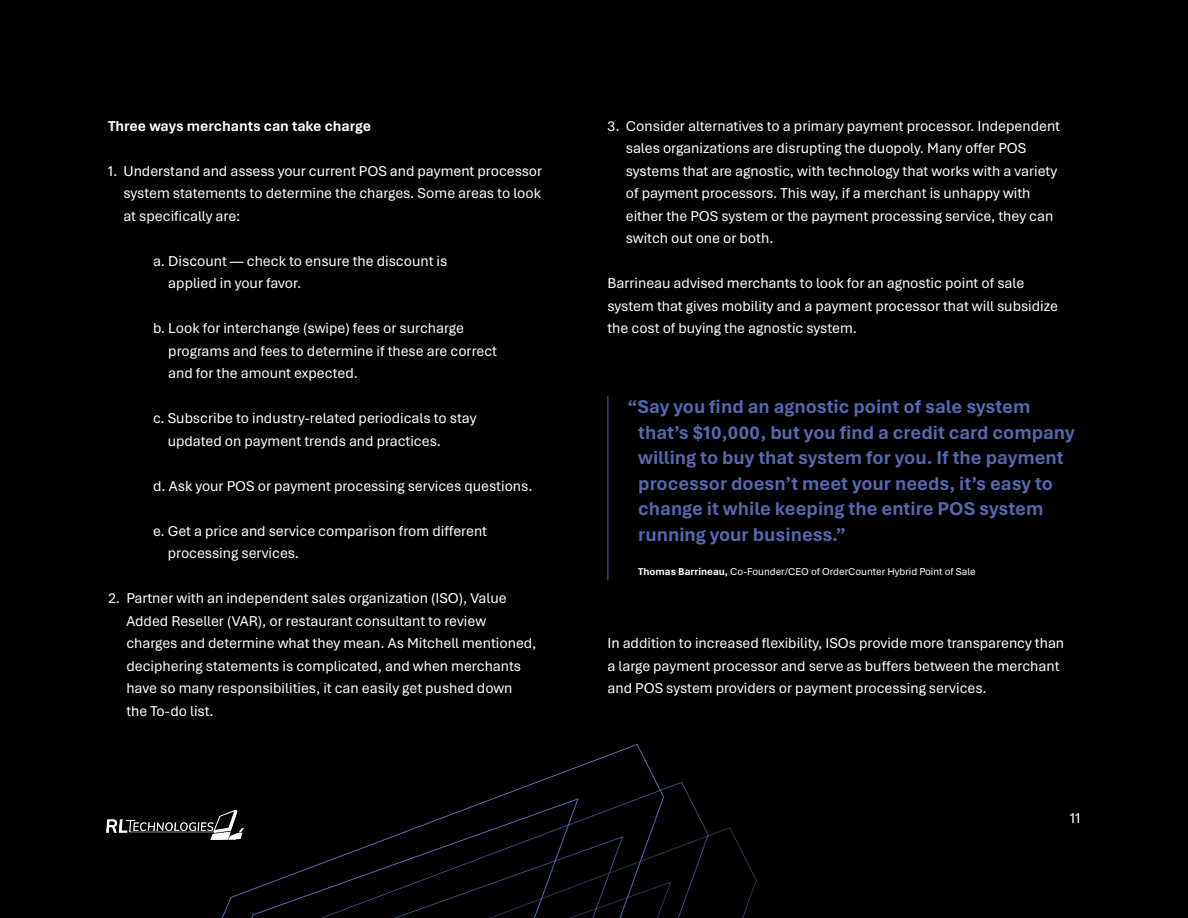
<style>
.page{position:relative;width:1188px;height:918px;background:#000}
.page>*{position:absolute;margin:0;border:0;box-sizing:border-box;transform-origin:0 0}
.t1{font:700 19.5px/25.5px "Aptos";color:#5669b1}
.t2{font:15px/22.5px "Aptos";color:#fff}
.t3{font:700 15px "Aptos";color:#fff}
.t4{font:10.5px "Aptos";color:#fff}
.s1{font-weight:700}
</style>
<div class="page">
<svg style="left:417px;top:782px;width:288px;height:45px"></svg>
<svg style="left:210px;top:827px;width:547px;height:91px"></svg>
<img style="left:106px;top:810px;width:139px;height:29px">
<hr style="left:608px;top:396px;width:1px;height:184px;background:#5669b1">
<p class="t3" style="left:108px;top:115px;width:265px">Three ways merchants can take charge</p>
<p class="t2" style="left:123px;top:159px;width:420px;text-align:justify;text-indent:-15px">1. Understand and assess your current POS and payment processor system statements to determine the charges. Some areas to look at specifically are:</p>
<p class="t2" style="left:168px;top:249px;width:281px;text-indent:-15px">a. Discount — check to ensure the discount is applied in your favor.</p>
<p class="t2" style="left:168px;top:316px;width:330px;text-indent:-15px">b. Look for interchange (swipe) fees or surcharge programs and fees to determine if these are correct and for the amount expected.</p>
<p class="t2" style="left:168px;top:406px;width:310px;text-indent:-15px">c. Subscribe to industry-related periodicals to stay updated on payment trends and practices.</p>
<p class="t2" style="left:153px;top:474px;width:381px">d. Ask your POS or payment processing services questions.</p>
<p class="t2" style="left:168px;top:519px;width:321px;text-indent:-15px">e. Get a price and service comparison from different processing services.</p>
<p class="t2" style="left:126px;top:586px;width:412px;text-indent:-18px">2. Partner with an independent sales organization (ISO), Value Added Reseller (VAR), or restaurant consultant to review charges and determine what they mean. As Mitchell mentioned, deciphering statements is complicated, and when merchants have so many responsibilities, it can easily get pushed down the To-do list.</p>
<p class="t2" style="left:626px;top:114px;width:436px;text-indent:-18px">3. Consider alternatives to a primary payment processor. Independent sales organizations are disrupting the duopoly. Many offer POS systems that are agnostic, with technology that works with a variety of payment processors. This way, if a merchant is unhappy with either the POS system or the payment processing service, they can switch out one or both.</p>
<p class="t2" style="left:607px;top:271px;width:452px">Barrineau advised merchants to look for an agnostic point of sale system that gives mobility and a payment processor that will subsidize the cost of buying the agnostic system.</p>
<p class="t1" style="left:638px;top:393px;width:438px;text-indent:-11px">“Say you find an agnostic point of sale system that’s $10,000, but you find a credit card company willing to buy that system for you. If the payment processor doesn’t meet your needs, it’s easy to change it while keeping the entire POS system running your business.”</p>
<p class="t4" style="left:638px;top:565px;width:339px"><span class="s1">Thomas Barrineau,</span> Co-Founder/CEO of OrderCounter Hybrid Point of Sale</p>
<p class="t2" style="left:608px;top:631px;width:458px">In addition to increased flexibility, ISOs provide more transparency than a large payment processor and serve as buffers between the merchant and POS system providers or payment processing services.</p>
<p class="t2" style="left:1070px;top:806px;width:12px">11</p>
</div>
